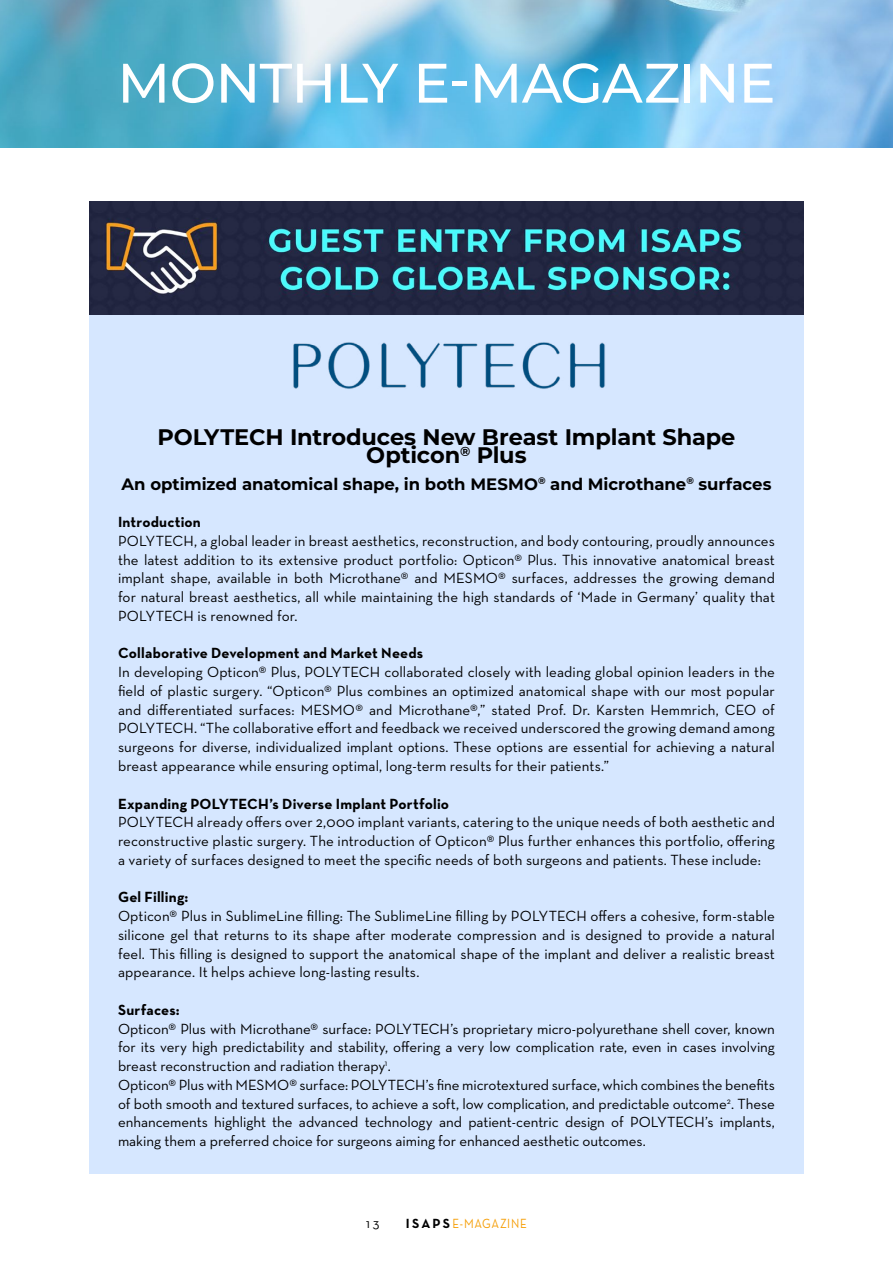
<style>
.page{position:relative;width:893px;height:1263px;background:#fff}
.page>*{position:absolute;margin:0;border:0;box-sizing:border-box;transform-origin:0 0}
.t1{font:500 55.5px "Montserrat";letter-spacing:-.02em;color:#fff}
.t2{font:700 22.5px/18.8px "Montserrat";letter-spacing:-.01em;color:#000;text-align:center}
.t3{font:700 16.5px "Montserrat";letter-spacing:-.005em;color:#000}
.t4{font:15px/18.8px "Neutra Text";letter-spacing:-.005em;color:#000;text-align:justify}
.t5{font:700 15px "Neutra Text";letter-spacing:.01em;color:#000}
.t6{font:13.5px "Neutra Text";letter-spacing:.055em;color:#f59c00;scale:.86 1}
.t7{font:13.5px "Neutra Text";color:#000}
.s1{font-weight:700;color:#000}
</style>
<div class="page">
<img style="left:0;top:0;width:893px;height:148px">
<div style="left:89px;top:201px;width:715px;height:973px;background:#d6e7ff"></div>
<img style="left:293px;top:342px;width:312px;height:47px">
<img style="left:89px;top:201px;width:715px;height:113px">
<h1 class="t1" style="left:117px;top:44px;width:660px">MONTHLY E-MAGAZINE</h1>
<h2 class="t2" style="left:157px;top:426px;width:579px">POLYTECH Introduces New Breast Implant Shape<br>Opticon<sup>®</sup> Plus</h2>
<p class="t3" style="left:121px;top:472px;width:651px">An optimized anatomical shape, in both MESMO<sup>®</sup> and Microthane<sup>®</sup> surfaces</p>
<p class="t5" style="left:118px;top:513px;width:84px">Introduction</p>
<p class="t4" style="left:118px;top:531px;width:658px">POLYTECH, a global leader in breast aesthetics, reconstruction, and body contouring, proudly announces the latest addition to its extensive product portfolio: Opticon® Plus. This innovative anatomical breast implant shape, available in both Microthane® and MESMO® surfaces, addresses the growing demand for natural breast aesthetics, all while maintaining the high standards of ‘Made in Germany’ quality that POLYTECH is renowned for.</p>
<p class="t5" style="left:118px;top:644px;width:307px">Collaborative Development and Market Needs</p>
<p class="t4" style="left:118px;top:662px;width:658px">In developing Opticon® Plus, POLYTECH collaborated closely with leading global opinion leaders in the field of plastic surgery. “Opticon® Plus combines an optimized anatomical shape with our most popular and differentiated surfaces: MESMO® and Microthane®,” stated Prof. Dr. Karsten Hemmrich, CEO of POLYTECH. “The collaborative effort and feedback we received underscored the growing demand among surgeons for diverse, individualized implant options. These options are essential for achieving a natural breast appearance while ensuring optimal, long-term results for their patients.”</p>
<p class="t5" style="left:118px;top:794px;width:333px">Expanding POLYTECH’s Diverse Implant Portfolio</p>
<p class="t4" style="left:118px;top:812px;width:658px">POLYTECH already offers over 2,000 implant variants, catering to the unique needs of both aesthetic and reconstructive plastic surgery. The introduction of Opticon® Plus further enhances this portfolio, offering a variety of surfaces designed to meet the specific needs of both surgeons and patients. These include:</p>
<p class="t5" style="left:118px;top:888px;width:72px">Gel Filling:</p>
<p class="t4" style="left:118px;top:906px;width:659px">Opticon® Plus in SublimeLine filling: The SublimeLine filling by POLYTECH offers a cohesive, form-stable silicone gel that returns to its shape after moderate compression and is designed to provide a natural feel. This filling is designed to support the anatomical shape of the implant and deliver a realistic breast appearance. It helps achieve long-lasting results.</p>
<p class="t5" style="left:118px;top:1000px;width:63px">Surfaces:</p>
<p class="t4" style="left:118px;top:1019px;width:659px;text-align:left">Opticon® Plus with Microthane® surface: POLYTECH’s proprietary micro-polyurethane shell cover, known for its very high predictability and stability, offering a very low complication rate, even in cases involving breast reconstruction and radiation therapy<sup>1</sup>.<br>Opticon® Plus with MESMO® surface: POLYTECH’s fine microtextured surface, which combines the benefits of both smooth and textured surfaces, to achieve a soft, low complication, and predictable outcome<sup>2</sup>. These enhancements highlight the advanced technology and patient-centric design of POLYTECH’s implants, making them a preferred choice for surgeons aiming for enhanced aesthetic outcomes.</p>
<p class="t7" style="left:366px;top:1215px;width:15px">13</p>
<p class="t6" style="left:406px;top:1215px;width:142px"><span class="s1">ISAPS</span>E-MAGAZINE</p>
</div>
